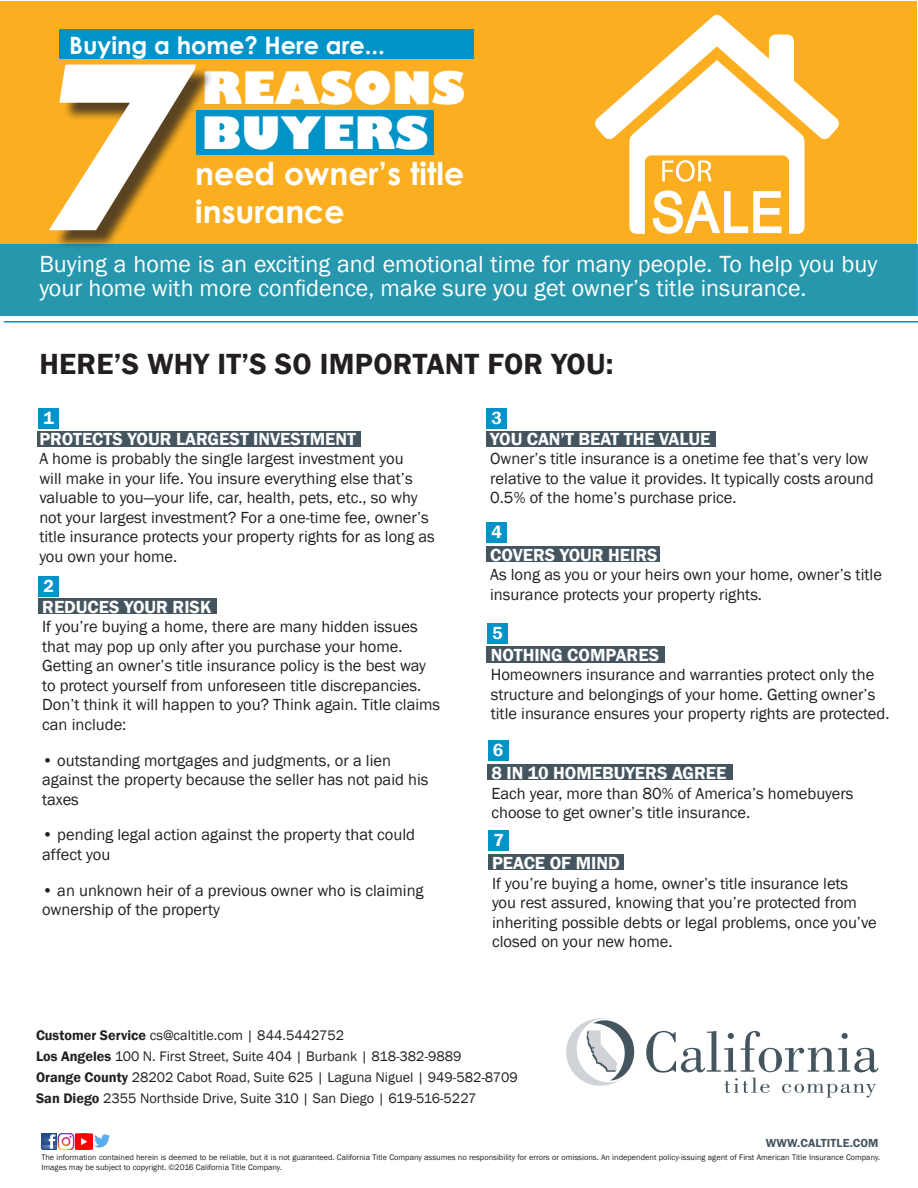
<style>
.page{position:relative;width:918px;height:1188px;background:#fff}
.page>*{position:absolute;margin:0;border:0;box-sizing:border-box;transform-origin:0 0}
.t1{font:italic 700 234px "Futura BT";color:#fff}
.t2{font:800 43.5px "Gill Sans";color:#fff;scale:1.04 1}
.t3{font:700 31.5px "Century Gothic";color:#fff}
.t4{font:600 30px "Franklin Gothic";letter-spacing:.01em;color:#231f20}
.t5{font:24px/24px "Franklin Gothic";color:#fff}
.t6{font:700 24px "Century Gothic";color:#fff}
.t7{font:600 18px "Franklin Gothic";color:#fff}
.t8{font:16.5px/19.5px "Franklin Gothic";color:#231f20}
.t9{font:14.25px "Franklin Gothic";color:#231f20}
.t10{font:600 12px "Franklin Gothic";letter-spacing:.01em;color:#45555f}
.t11{font:8.25px/10.5px "Franklin Gothic";letter-spacing:.005em;color:#231f20}
.s1{font-weight:600}
</style>
<div class="page">
<div style="left:37px;top:431px;width:324px;height:16px;background:#45555f"></div>
<div style="left:39px;top:598px;width:178px;height:16px;background:#45555f"></div>
<div style="left:486px;top:431px;width:230px;height:16px;background:#45555f"></div>
<div style="left:486px;top:546px;width:174px;height:16px;background:#45555f"></div>
<div style="left:487px;top:646px;width:178px;height:16px;background:#45555f"></div>
<div style="left:487px;top:765px;width:246px;height:15px;background:#45555f"></div>
<div style="left:488px;top:855px;width:136px;height:15px;background:#45555f"></div>
<div style="left:1px;top:1px;width:916px;height:315px;background:#fbaf20"></div>
<svg style="left:646px;top:1031px;width:233px;height:67px"></svg>
<svg style="left:566px;top:1018px;width:69px;height:68px"></svg>
<div style="left:0;top:244px;width:918px;height:72px;background:#2697ad"></div>
<div style="left:196px;top:110px;width:238px;height:45px;background:#0093c7"></div>
<hr style="left:4px;top:321px;width:914px;height:2px;background:#0093c7">
<div style="left:52px;top:67px;width:162px;height:182px;background:#231f20;opacity:.75"></div>
<svg style="left:41px;top:1133px;width:16px;height:16px"></svg>
<img style="left:58px;top:1133px;width:16px;height:17px">
<img style="left:76px;top:1134px;width:16px;height:16px">
<img style="left:94px;top:1134px;width:16px;height:14px">
<div style="left:39px;top:409px;width:20px;height:20px;background:#0093c7"></div>
<div style="left:487px;top:409px;width:20px;height:20px;background:#0093c7"></div>
<div style="left:39px;top:576px;width:20px;height:20px;background:#0093c7"></div>
<div style="left:487px;top:522px;width:20px;height:20px;background:#0093c7"></div>
<div style="left:487px;top:624px;width:21px;height:20px;background:#0093c7"></div>
<div style="left:488px;top:741px;width:20px;height:20px;background:#0093c7"></div>
<div style="left:489px;top:831px;width:20px;height:20px;background:#0093c7"></div>
<div style="left:60px;top:30px;width:414px;height:29px;background:#0093c7"></div>
<svg style="left:595px;top:15px;width:244px;height:219px"></svg>
<p class="t6" style="left:69px;top:27px;width:317px">Buying a home? Here are...</p>
<p class="t1" style="left:41px;top:5px;width:144px">7</p>
<p class="t2" style="left:202px;top:61px;width:255px">REASONS</p>
<p class="t2" style="left:202px;top:106px;width:219px">BUYERS</p>
<p class="t3" style="left:195px;top:150px;width:271px">need owner’s title</p>
<p class="t3" style="left:195px;top:187px;width:151px">insurance</p>
<p class="t5" style="left:39px;top:253px;width:840px">Buying a home is an exciting and emotional time for many people. To help you buy your home with more confidence, make sure you get owner’s title insurance.</p>
<p class="t4" style="left:39px;top:346px;width:576px">HERE’S WHY IT’S SO IMPORTANT FOR YOU:</p>
<p class="t7" style="left:44px;top:407px;width:12px">1</p>
<p class="t7" style="left:492px;top:407px;width:12px">3</p>
<p class="t7" style="left:39px;top:428px;width:318px">PROTECTS YOUR LARGEST INVESTMENT</p>
<p class="t8" style="left:39px;top:450px;width:397px">A home is probably the single largest investment you<br>will make in your life. You insure everything else that’s valuable to you—your life, car, health, pets, etc., so why not your largest investment? For a one-time fee, owner’s title insurance protects your property rights for as long as you own your home.</p>
<p class="t7" style="left:44px;top:575px;width:12px">2</p>
<p class="t7" style="left:42px;top:596px;width:171px">REDUCES YOUR RISK</p>
<p class="t8" style="left:42px;top:618px;width:400px">If you’re buying a home, there are many hidden issues that may pop up only after you purchase your home.<br>Getting an owner’s title insurance policy is the best way to protect yourself from unforeseen title discrepancies.<br>Don’t think it will happen to you? Think again. Title claims can include:</p>
<p class="t8" style="left:42px;top:751px;width:388px">• outstanding mortgages and judgments, or a lien against the property because the seller has not paid his taxes</p>
<p class="t8" style="left:42px;top:825px;width:374px">• pending legal action against the property that could affect you</p>
<p class="t8" style="left:42px;top:881px;width:383px">• an unknown heir of a previous owner who is claiming ownership of the property</p>
<p class="t7" style="left:490px;top:428px;width:222px">YOU CAN’T BEAT THE VALUE</p>
<p class="t8" style="left:490px;top:450px;width:385px">Owner’s title insurance is a onetime fee that’s very low relative to the value it provides. It typically costs around<br>0.5% of the home’s purchase price.</p>
<p class="t7" style="left:492px;top:521px;width:12px">4</p>
<p class="t7" style="left:490px;top:543px;width:169px">COVERS YOUR HEIRS</p>
<p class="t8" style="left:490px;top:565px;width:393px">As long as you or your heirs own your home, owner’s title insurance protects your property rights.</p>
<p class="t7" style="left:492px;top:622px;width:12px">5</p>
<p class="t7" style="left:491px;top:643px;width:170px">NOTHING COMPARES</p>
<p class="t8" style="left:491px;top:665px;width:400px">Homeowners insurance and warranties protect only the structure and belongings of your home. Getting owner’s title insurance ensures your property rights are protected.</p>
<p class="t7" style="left:493px;top:739px;width:12px">6</p>
<p class="t7" style="left:491px;top:762px;width:237px">8 IN 10 HOMEBUYERS AGREE</p>
<p class="t8" style="left:491px;top:784px;width:364px">Each year, more than 80% of America’s homebuyers choose to get owner’s title insurance.</p>
<p class="t7" style="left:492px;top:852px;width:129px">PEACE OF MIND</p>
<p class="t8" style="left:492px;top:874px;width:386px">If you’re buying a home, owner’s title insurance lets<br>you rest assured, knowing that you’re protected from inheriting possible debts or legal problems, once you’ve closed on your new home.</p>
<p class="t7" style="left:493px;top:829px;width:12px">7</p>
<p class="t9" style="left:36px;top:1027px;width:310px"><span class="s1">Customer Service</span> cs@caltitle.com | 844.5442752</p>
<p class="t9" style="left:36px;top:1048px;width:427px"><span class="s1">Los Angeles</span> 100 N. First Street, Suite 404 | Burbank | 818-382-9889</p>
<p class="t9" style="left:36px;top:1069px;width:483px"><span class="s1">Orange County</span> 28202 Cabot Road, Suite 625 | Laguna Niguel | 949-582-8709</p>
<p class="t9" style="left:36px;top:1090px;width:442px"><span class="s1">San Diego</span> 2355 Northside Drive, Suite 310 | San Diego | 619-516-5227</p>
<p class="t10" style="left:766px;top:1135px;width:114px">WWW.CALTITLE.COM</p>
<p class="t11" style="left:41px;top:1152px;width:840px">The information contained herein is deemed to be reliable, but it is not guaranteed. California Title Company assumes no responsibility for errors or omissions. An independent policy-issuing agent of First American Title Insurance Company.<br>Images may be subject to copyright. ©2016 California Title Company.</p>
</div>
